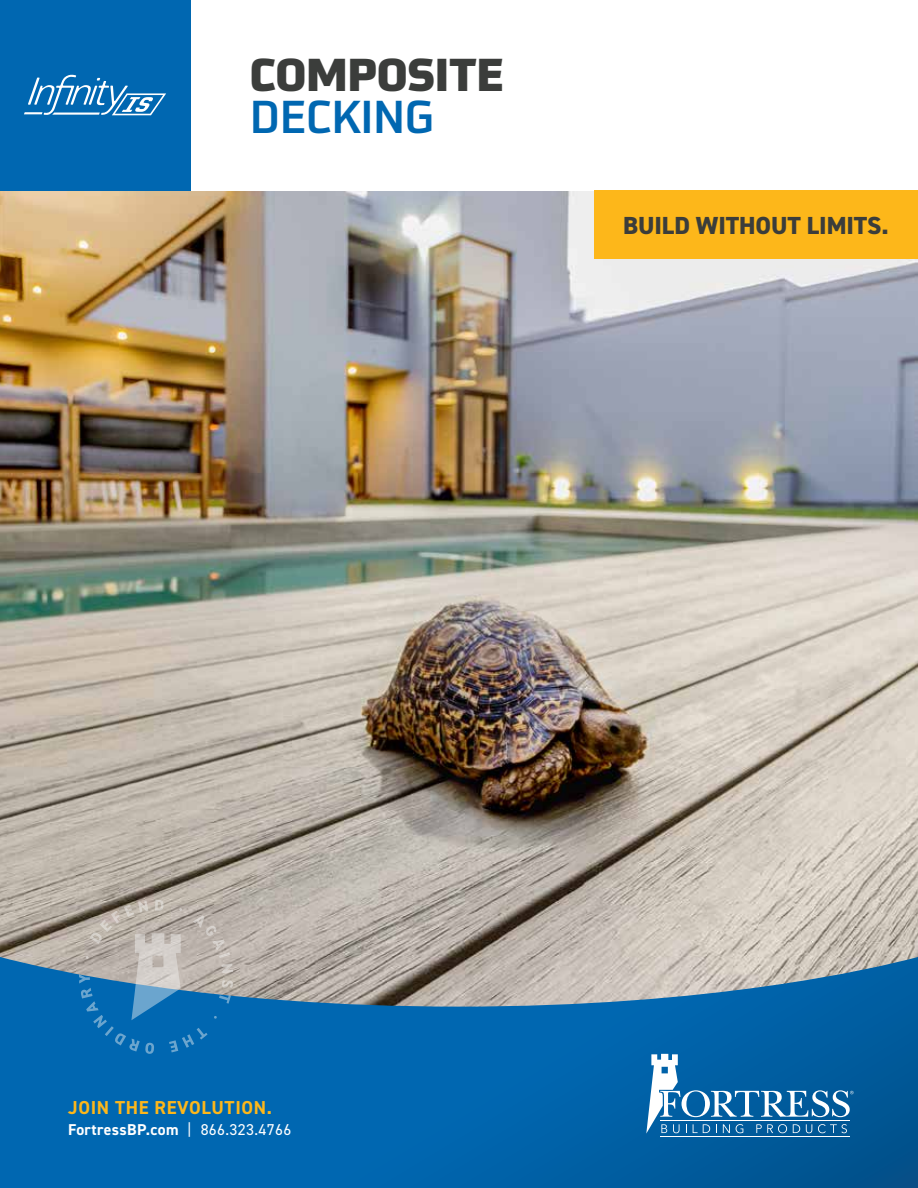
<style>
.page{position:relative;width:918px;height:1188px;background:#fff}
.page>*{position:absolute;margin:0;border:0;box-sizing:border-box;transform-origin:0 0}
.t1{font:900 45px "Utility Pro";letter-spacing:-.01em;color:#3b3d3b}
.t2{font:500 45px "Utility Pro";letter-spacing:-.01em;color:#0067b1}
.t3{font:800 24.75px "DIN2014";letter-spacing:-.005em;color:#3b3d3b}
.t4{font:700 18.75px "DIN2014";letter-spacing:.035em;color:#fdb71a}
.t5{font:700 15.75px "DIN2014";letter-spacing:.025em;color:#fff}
.s1{font-weight:400}
</style>
<div class="page">
<div style="left:0;top:711px;width:918px;height:477px;background:linear-gradient(to right,#006bb8,#005a9b)"></div>
<img style="left:0;top:190px;width:918px;height:817px">
<hr style="left:660px;top:1136px;width:189px;height:1px;background:#fff">
<svg style="left:646px;top:1054px;width:207px;height:80px;background:#317cb1"></svg>
<div style="left:0;top:0;width:190px;height:190px;background:#0067b1"></div>
<div style="left:594px;top:190px;width:324px;height:68px;background:#fdb71a"></div>
<svg style="left:79px;top:900px;width:154px;height:154px;background:#6e94ae"></svg>
<svg style="left:24px;top:74px;width:142px;height:41px"></svg>
<h1 class="t1" style="left:250px;top:35px;width:256px">COMPOSITE</h1>
<h1 class="t2" style="left:250px;top:80px;width:186px">DECKING</h1>
<h2 class="t3" style="left:623px;top:209px;width:267px">BUILD WITHOUT LIMITS.</h2>
<p class="t4" style="left:68px;top:1095px;width:205px">JOIN THE REVOLUTION.</p>
<p class="t5" style="left:68px;top:1119px;width:225px">FortressBP.com <span class="s1">| 866.323.4766</span></p>
</div>
